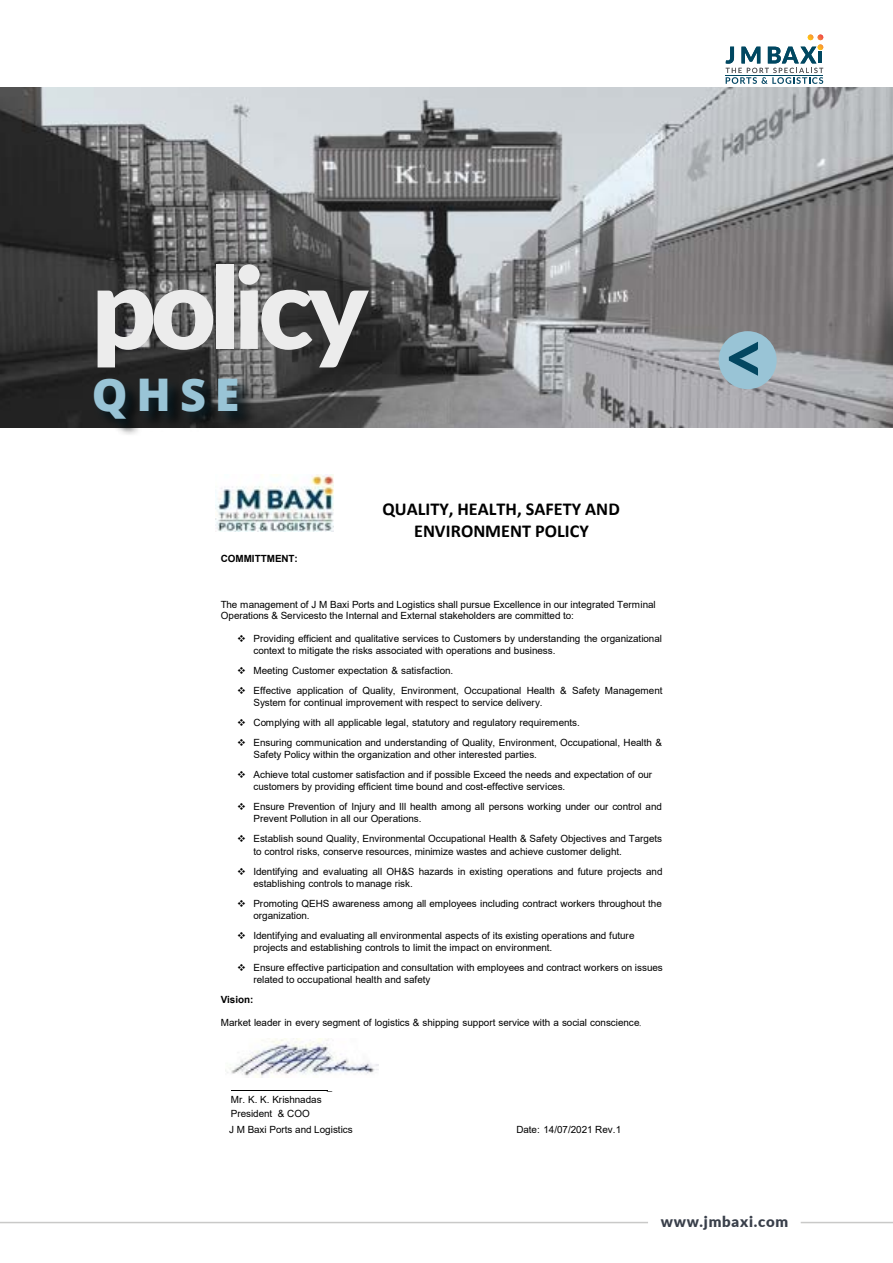
<style>
.page{position:relative;width:893px;height:1263px;background:#fff}
.page>*{position:absolute;margin:0;border:0;box-sizing:border-box;transform-origin:0 0}
.t1{font:900 112.5px "Lato";letter-spacing:-.05em;color:#ececec}
.t2{font:700 73.5px "Lato";color:#034761}
.t3{font:800 45px "Open Sans";color:#99c4d6}
.t4{font:700 18.15px/21.8px "Calibri";color:#000;text-align:center}
.t5{font:900 15px "Lato";letter-spacing:.05em;color:#393f4a}
.t6{font:9.9px/12.1px "Arial";letter-spacing:-.005em;color:#000}
.t7{font:700 9.9px "Arial";letter-spacing:-.005em;color:#000}
.t8{font:9px "Arial";color:#000}
.s1{font-family:"Times New Roman";font-style:italic}
</style>
<div class="page">
<img style="left:0;top:87px;width:893px;height:340px">
<div style="left:96px;top:382px;width:160px;height:54px;background:#000;opacity:.75"></div>
<div style="left:91px;top:378px;width:161px;height:54px;background:#034761;opacity:.25"></div>
<hr style="left:231px;top:1091px;width:96px;height:1px;background:#000">
<img style="left:216px;top:475px;width:117px;height:56px">
<img style="left:225px;top:1039px;width:153px;height:38px">
<hr style="left:801px;top:1222px;width:92px;height:1px;background:#c9c9c8">
<hr style="left:0;top:1222px;width:648px;height:1px;background:#c9c9c8">
<svg style="left:726px;top:35px;width:97px;height:49px"></svg>
<div style="left:719px;top:331px;width:58px;height:58px;background:#99c4d6;border-radius:50%"></div>
<h1 class="t1" style="left:92px;top:223px;width:278px">policy</h1>
<h3 class="t3" style="left:92px;top:360px;width:150px">QHSE</h3>
<p class="t7" style="left:221px;top:552px;width:79px">COMMITTMENT:</p>
<h3 class="t4" style="left:382px;top:497px;width:239px">QUALITY, HEALTH, SAFETY AND<br>ENVIRONMENT POLICY</h3>
<p class="t6" style="left:221px;top:598px;width:436px;line-height:11.2px">The management of J M Baxi Ports and Logistics shall pursue Excellence in our integrated Terminal<br>Operations &amp; Servicesto the Internal and External stakeholders are committed to:</p>
<p class="t6" style="left:254px;top:632px;width:410px;text-indent:-16px">❖ Providing efficient and qualitative services to Customers by understanding the organizational context to mitigate the risks associated with operations and business.</p>
<p class="t6" style="left:237px;top:664px;width:218px">❖ Meeting Customer expectation &amp; satisfaction.</p>
<p class="t6" style="left:254px;top:684px;width:410px;text-indent:-16px">❖ Effective application of Quality, Environment, Occupational Health &amp; Safety Management<br>System for continual improvement with respect to service delivery.</p>
<p class="t6" style="left:237px;top:716px;width:344px">❖ Complying with all applicable legal, statutory and regulatory requirements.</p>
<p class="t6" style="left:254px;top:736px;width:410px;text-indent:-16px">❖ Ensuring communication and understanding of Quality, Environment, Occupational, Health &amp;<br>Safety Policy within the organization and other interested parties.</p>
<p class="t6" style="left:254px;top:768px;width:400px;text-indent:-16px">❖ Achieve total customer satisfaction and if possible Exceed the needs and expectation of our customers by providing efficient time bound and cost-effective services.</p>
<p class="t6" style="left:253px;top:800px;width:410px;text-indent:-16px">❖ Ensure Prevention of Injury and Ill health among all persons working under our control and<br>Prevent Pollution in all our Operations.</p>
<p class="t6" style="left:253px;top:833px;width:410px;text-indent:-16px">❖ Establish sound Quality, Environmental Occupational Health &amp; Safety Objectives and Targets to control risks, conserve resources, minimize wastes and achieve customer delight.</p>
<p class="t6" style="left:253px;top:865px;width:411px;text-indent:-16px">❖ Identifying and evaluating all OH&amp;S hazards in existing operations and future projects and establishing controls to manage risk.</p>
<p class="t6" style="left:253px;top:897px;width:410px;text-indent:-16px">❖ Promoting QEHS awareness among all employees including contract workers throughout the organization.</p>
<p class="t6" style="left:254px;top:929px;width:382px;text-indent:-17px">❖ Identifying and evaluating all environmental aspects of its existing operations and future projects and establishing controls to limit the impact on environment.</p>
<p class="t6" style="left:254px;top:961px;width:411px;text-indent:-16px">❖ Ensure effective participation and consultation with employees and contract workers on issues related to occupational health and safety</p>
<p class="t7" style="left:221px;top:992px;width:34px">Vision:</p>
<p class="t6" style="left:221px;top:1016px;width:423px">Market leader in every segment of logistics &amp; shipping support service with a social conscience<span class="s1">.</span></p>
<p class="t8" style="left:327px;top:1080px;width:6px">_</p>
<p class="t6" style="left:231px;top:1093px;width:92px;line-height:13.6px">Mr. K. K. Krishnadas<br>President &amp; COO</p>
<p class="t6" style="left:229px;top:1123px;width:125px">J M Baxi Ports and Logistics</p>
<p class="t6" style="left:516px;top:1123px;width:106px">Date: 14/07/2021 Rev.1</p>
<h2 class="t2" style="left:766px;top:415px;width:44px;rotate:-180deg">&gt;</h2>
<h3 class="t5" style="left:661px;top:1210px;width:129px">www.jmbaxi.com</h3>
</div>
